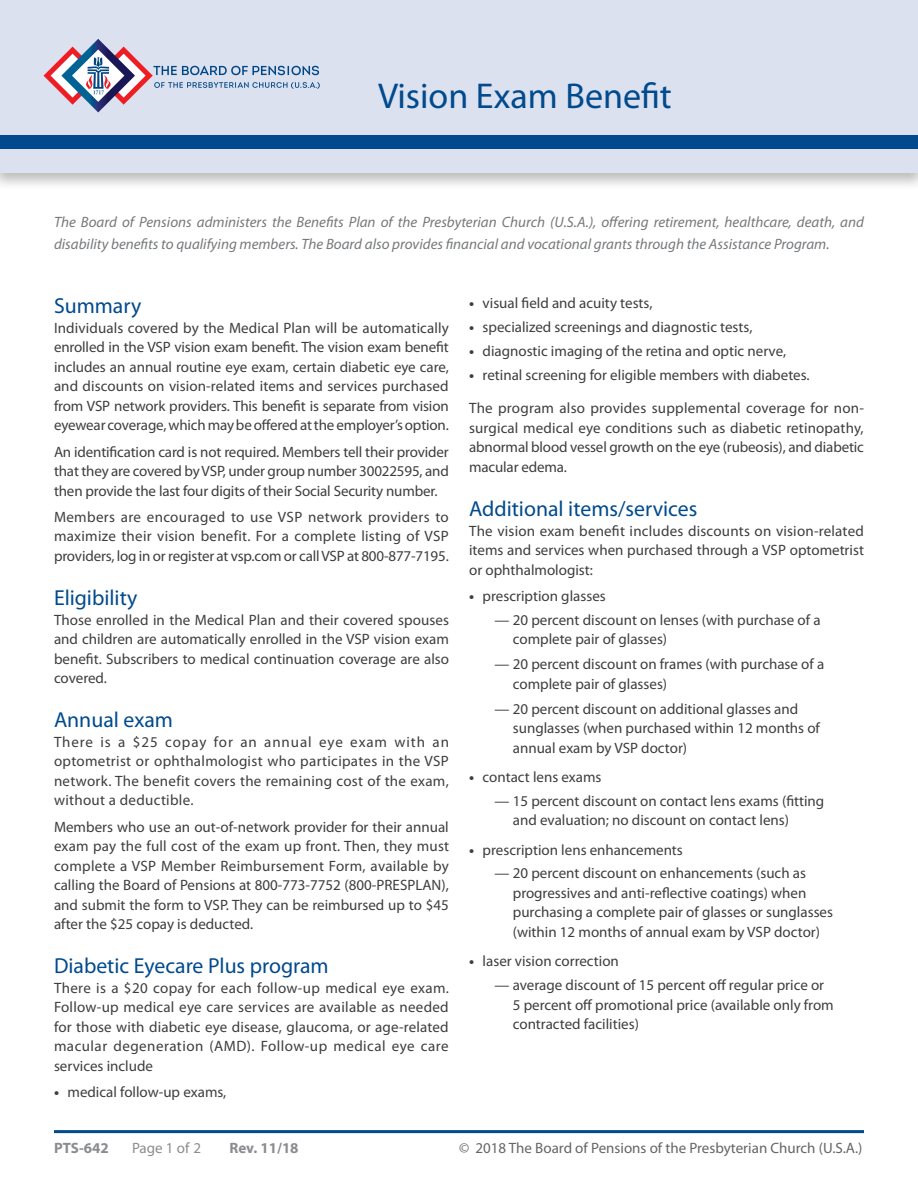
<style>
.page{position:relative;width:918px;height:1188px;background:#fff}
.page>*{position:absolute;margin:0;border:0;box-sizing:border-box;transform-origin:0 0}
.t1{font:36px "Myriad Pro";color:#004a8d}
.t2{font:21.75px "Myriad Pro";color:#004a8d}
.t3{font:15px/19.5px "Myriad Pro";color:#3e3e3f;text-align:justify}
.t4{font:italic 15px/21.8px "Myriad Pro";color:#76787b}
.t5{font:15px "Myriad Pro";color:#656568}
.t6{font:700 15px "Myriad Pro";color:#8a8c8f}
.t7{font:15px "Myriad Pro";color:#8a8c8f}
.s1{font-weight:700}
</style>
<div class="page">
<hr style="left:54px;top:1130px;width:810px;height:3px;background:#004a8d">
<div style="left:0;top:0;width:918px;height:191px;background:#231f20;opacity:.3"></div>
<div style="left:0;top:0;width:918px;height:172px;background:#dce1ef"></div>
<div style="left:0;top:135px;width:918px;height:14px;background:#004a8d"></div>
<svg style="left:44px;top:39px;width:276px;height:73px"></svg>
<h1 class="t1" style="left:378px;top:74px;width:295px">Vision Exam Benefit</h1>
<p class="t4" style="left:54px;top:211px;width:812px">The Board of Pensions administers the Benefits Plan of the Presbyterian Church (U.S.A.), offering retirement, healthcare, death, and disability benefits to qualifying members. The Board also provides financial and vocational grants through the Assistance Program.</p>
<h2 class="t2" style="left:54px;top:293px;width:89px">Summary</h2>
<p class="t3" style="left:54px;top:318px;width:396px">Individuals covered by the Medical Plan will be automatically enrolled in the VSP vision exam benefit. The vision exam benefit includes an annual routine eye exam, certain diabetic eye care, and discounts on vision-related items and services purchased from VSP network providers. This benefit is separate from vision eyewear coverage, which may be offered at the employer’s option.</p>
<p class="t3" style="left:54px;top:442px;width:396px">An identification card is not required. Members tell their provider that they are covered by VSP, under group number 30022595, and then provide the last four digits of their Social Security number.</p>
<p class="t3" style="left:54px;top:507px;width:396px">Members are encouraged to use VSP network providers to maximize their vision benefit. For a complete listing of VSP providers, log in or register at vsp.com or call VSP at 800-877-7195.</p>
<h2 class="t2" style="left:54px;top:584px;width:85px">Eligibility</h2>
<p class="t3" style="left:54px;top:610px;width:397px">Those enrolled in the Medical Plan and their covered spouses and children are automatically enrolled in the VSP vision exam benefit. Subscribers to medical continuation coverage are also covered.</p>
<h2 class="t2" style="left:54px;top:707px;width:121px">Annual exam</h2>
<p class="t3" style="left:54px;top:732px;width:397px">There is a $25 copay for an annual eye exam with an optometrist or ophthalmologist who participates in the VSP network. The benefit covers the remaining cost of the exam, without a deductible.</p>
<p class="t3" style="left:54px;top:817px;width:397px">Members who use an out-of-network provider for their annual exam pay the full cost of the exam up front. Then, they must complete a VSP Member Reimbursement Form, available by calling the Board of Pensions at 800-773-7752 (800-PRESPLAN), and submit the form to VSP. They can be reimbursed up to $45 after the $25 copay is deducted.</p>
<h2 class="t2" style="left:54px;top:953px;width:276px">Diabetic Eyecare Plus program</h2>
<p class="t3" style="left:54px;top:978px;width:397px">There is a $20 copay for each follow-up medical eye exam.<br>Follow-up medical eye care services are available as needed for those with diabetic eye disease, glaucoma, or age-related macular degeneration (AMD). Follow-up medical eye care services include</p>
<p class="t3" style="left:54px;top:1082px;width:174px"><span class="s1">•</span> medical follow-up exams,</p>
<p class="t3" style="left:469px;top:293px;width:185px"><span class="s1">•</span> visual field and acuity tests,</p>
<p class="t3" style="left:469px;top:317px;width:285px"><span class="s1">•</span> specialized screenings and diagnostic tests,</p>
<p class="t3" style="left:469px;top:341px;width:319px"><span class="s1">•</span> diagnostic imaging of the retina and optic nerve,</p>
<p class="t3" style="left:469px;top:365px;width:342px"><span class="s1">•</span> retinal screening for eligible members with diabetes.</p>
<p class="t3" style="left:469px;top:398px;width:396px">The program also provides supplemental coverage for non&shy;surgical medical eye conditions such as diabetic retinopathy, abnormal blood vessel growth on the eye (rubeosis), and diabetic macular edema.</p>
<h2 class="t2" style="left:469px;top:495px;width:230px">Additional items/services</h2>
<p class="t3" style="left:469px;top:521px;width:396px">The vision exam benefit includes discounts on vision-related items and services when purchased through a VSP optometrist or ophthalmologist:</p>
<p class="t3" style="left:469px;top:586px;width:138px"><span class="s1">•</span> prescription glasses</p>
<p class="t3" style="left:513px;top:610px;width:309px;text-indent:-18px">— 20 percent discount on lenses (with purchase of a complete pair of glasses)</p>
<p class="t3" style="left:513px;top:654px;width:313px;text-indent:-18px">— 20 percent discount on frames (with purchase of a complete pair of glasses)</p>
<p class="t3" style="left:513px;top:699px;width:309px;text-align:left;text-indent:-18px">— 20 percent discount on additional glasses and sunglasses (when purchased within 12 months of annual exam by VSP doctor)</p>
<p class="t3" style="left:469px;top:767px;width:134px"><span class="s1">•</span> contact lens exams</p>
<p class="t3" style="left:513px;top:791px;width:313px;text-indent:-18px">— 15 percent discount on contact lens exams (fitting and evaluation; no discount on contact lens)</p>
<p class="t3" style="left:469px;top:840px;width:215px"><span class="s1">•</span> prescription lens enhancements</p>
<p class="t3" style="left:513px;top:863px;width:322px;text-align:left;text-indent:-18px">— 20 percent discount on enhancements (such as progressives and anti-reflective coatings) when purchasing a complete pair of glasses or sunglasses (within 12 months of annual exam by VSP doctor)</p>
<p class="t3" style="left:469px;top:951px;width:151px"><span class="s1">•</span> laser vision correction</p>
<p class="t3" style="left:513px;top:975px;width:323px;text-align:left;text-indent:-18px">— average discount of 15 percent off regular price or<br>5 percent off promotional price (available only from contracted facilities)</p>
<p class="t6" style="left:54px;top:1139px;width:56px">PTS-642</p>
<p class="t7" style="left:132px;top:1139px;width:71px">Page 1 of 2</p>
<p class="t6" style="left:230px;top:1139px;width:71px">Rev. 11/18</p>
<p class="t5" style="left:459px;top:1139px;width:405px">© 2018 The Board of Pensions of the Presbyterian Church (U.S.A.)</p>
</div>
